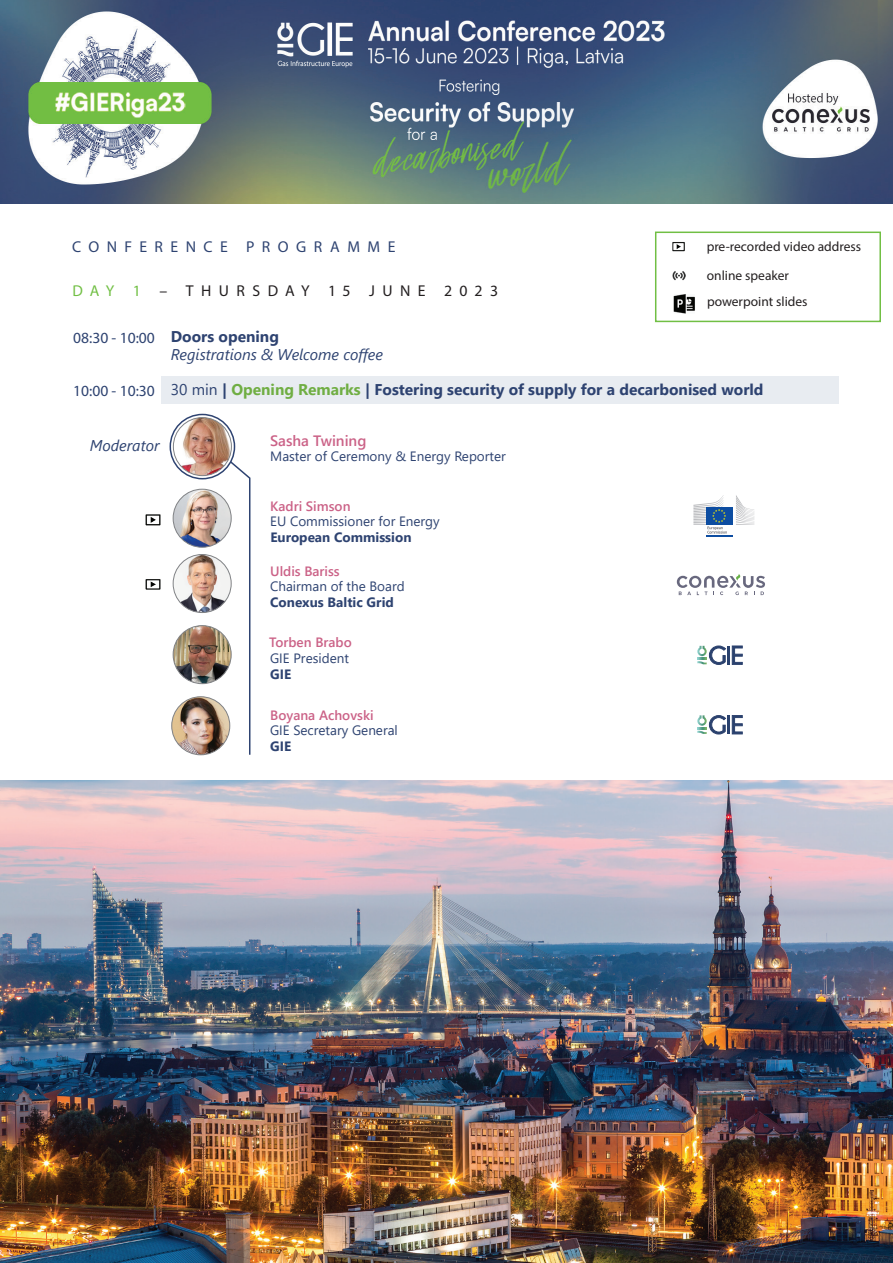
<style>
.page{position:relative;width:893px;height:1263px;background:#fff}
.page>*{position:absolute;margin:0;border:0;box-sizing:border-box;transform-origin:0 0}
.t1{font:15.75px "Myriad Pro";letter-spacing:.47em;color:#231f20}
.t2{font:15.75px "Myriad Pro";letter-spacing:.475em;color:#2e4371}
.t3{font:700 15.6px "Segoe UI";color:#2e4371}
.t4{font:italic 15.6px "Segoe UI";color:#2e4371}
.t5{font:15.6px "Myriad Pro";color:#2e4371}
.t6{font:600 15px "Segoe UI";color:#cb6287}
.t7{font:13.5px "Segoe UI";color:#2e4371}
.t8{font:13.5px/26.2px "Myriad Pro";color:#231f20}
.t9{font:600 13.5px "Segoe UI";color:#cb6287}
.t10{font:700 13.5px "Segoe UI";color:#2e4371}
.s1{color:#71bf44}
.s2{font-family:"Myriad Pro";font-weight:400}
.s3{font-weight:400}
.s4{color:#70ae43}
</style>
<div class="page">
<div style="left:161px;top:377px;width:678px;height:27px;background:#e8ecf1"></div>
<img style="left:173px;top:418px;width:58px;height:58px;border-radius:29px">
<div style="left:173px;top:417px;width:59px;height:59px;border:1px solid #808285;border-radius:50%"></div>
<div style="left:170px;top:414px;width:65px;height:65px;border:2px solid #2e4371;border-radius:50%"></div>
<img style="left:173px;top:626px;width:58px;height:58px;border-radius:29px">
<div style="left:173px;top:625px;width:58px;height:59px;border:1px solid #808285;border-radius:50%"></div>
<svg style="left:732px;top:646px;width:11px;height:19px"></svg>
<hr style="left:727px;top:646px;width:3px;height:19px;background:#29416e">
<svg style="left:697px;top:646px;width:29px;height:19px"></svg>
<svg style="left:732px;top:715px;width:11px;height:19px"></svg>
<hr style="left:727px;top:715px;width:3px;height:19px;background:#29416e">
<svg style="left:697px;top:715px;width:29px;height:19px"></svg>
<svg style="left:228px;top:460px;width:23px;height:295px"></svg>
<img style="left:173px;top:489px;width:58px;height:58px;border-radius:29px">
<div style="left:173px;top:489px;width:58px;height:58px;border:1px solid #808285;border-radius:50%"></div>
<img style="left:173px;top:554px;width:58px;height:58px;border-radius:29px">
<div style="left:173px;top:554px;width:58px;height:59px;border:1px solid #808285;border-radius:50%"></div>
<svg style="left:693px;top:495px;width:61px;height:42px"></svg>
<img style="left:0;top:780px;width:893px;height:483px">
<img style="left:0;top:0;width:893px;height:203px">
<svg style="left:677px;top:574px;width:88px;height:21px"></svg>
<img style="left:172px;top:697px;width:58px;height:58px;border-radius:29px">
<div style="left:171px;top:696px;width:59px;height:59px;border:1px solid #808285;border-radius:50%"></div>
<div style="left:655px;top:232px;width:226px;height:90px;border:2px solid #71bf44"></div>
<svg style="left:673px;top:271px;width:12px;height:10px"></svg>
<img style="left:672px;top:242px;width:13px;height:10px">
<img style="left:674px;top:294px;width:21px;height:19px">
<img style="left:145px;top:514px;width:16px;height:12px">
<img style="left:145px;top:579px;width:16px;height:11px">
<p class="t2" style="left:72px;top:237px;width:325px">CONFERENCE PROGRAMME</p>
<p class="t8" style="left:707px;top:233px;width:156px">pre-recorded video address</p>
<p class="t8" style="left:707px;top:262px;width:102px">online speaker powerpoint slides</p>
<p class="t1" style="left:72px;top:281px;width:427px"><span class="s1">DAY 1</span> – THURSDAY 15 JUNE 2023</p>
<p class="t5" style="left:73px;top:328px;width:83px">08:30 - 10:00</p>
<p class="t4" style="left:171px;top:340px;width:213px">Registrations &amp; Welcome coffee</p>
<p class="t3" style="left:171px;top:322px;width:110px">Doors opening</p>
<p class="t3" style="left:73px;top:375px;width:692px"><span class="s2">10:00 - 10:30</span> <span class="s3">30 min</span> | <span class="s4">Opening Remarks</span> | Fostering security of supply for a decarbonised world</p>
<p class="t4" style="left:90px;top:431px;width:71px">Moderator</p>
<p class="t6" style="left:270px;top:426px;width:98px">Sasha Twining</p>
<p class="t7" style="left:270px;top:444px;width:237px">Master of Ceremony &amp; Energy Reporter</p>
<p class="t9" style="left:270px;top:493px;width:82px">Kadri Simson</p>
<p class="t7" style="left:270px;top:509px;width:171px">EU Commissioner for Energy</p>
<p class="t10" style="left:270px;top:525px;width:143px">European Commission</p>
<p class="t9" style="left:270px;top:558px;width:71px">Uldis Bariss</p>
<p class="t7" style="left:270px;top:574px;width:136px">Chairman of the Board</p>
<p class="t10" style="left:270px;top:590px;width:125px">Conexus Baltic Grid</p>
<p class="t9" style="left:269px;top:629px;width:84px">Torben Brabo</p>
<p class="t7" style="left:270px;top:645px;width:80px">GIE President</p>
<p class="t10" style="left:270px;top:661px;width:23px">GIE</p>
<p class="t9" style="left:270px;top:702px;width:105px">Boyana Achovski</p>
<p class="t7" style="left:270px;top:718px;width:129px">GIE Secretary General</p>
<p class="t10" style="left:270px;top:734px;width:23px">GIE</p>
</div>
